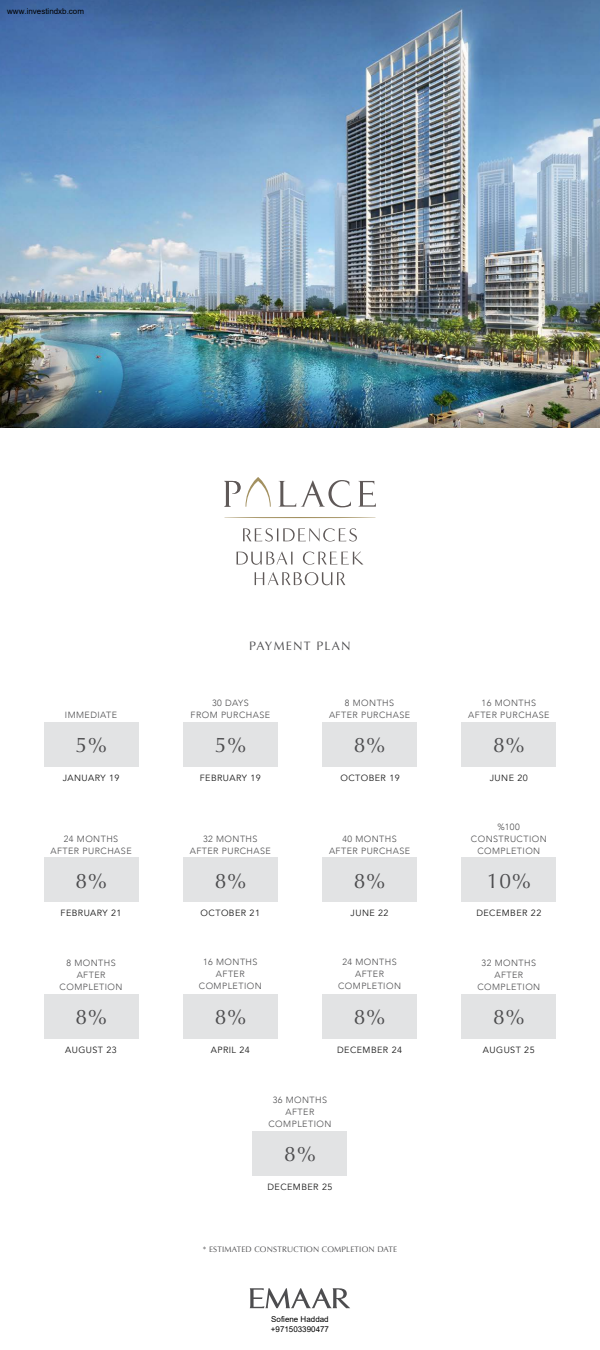
<style>
.page{position:relative;width:600px;height:1350px;background:#fff}
.page>*{position:absolute;margin:0;border:0;box-sizing:border-box;transform-origin:0 0}
.t1{font:21px "Optima";color:#4c4c4e}
.t2{font:12.2px "Optima";letter-spacing:.1em;color:#4c4c4e}
.t3{font:300 9px/12px "Avenir";letter-spacing:.05em;color:#4c4c4e;text-align:center}
.t4{font:9px "Avenir";letter-spacing:.05em;color:#1a1a1a}
.t5{font:8px/9.6px "Arial";color:#000}
.t6{font:8px "Optima";letter-spacing:.025em;color:#4c4c4e}
</style>
<div class="page">
<svg style="left:250px;top:1288px;width:100px;height:20px"></svg>
<img style="left:0;top:0;width:600px;height:428px">
<div style="left:253px;top:1131px;width:94px;height:45px;background:#e2e3e4"></div>
<div style="left:183px;top:722px;width:95px;height:45px;background:#e2e3e4"></div>
<div style="left:44px;top:722px;width:94px;height:45px;background:#e2e3e4"></div>
<div style="left:322px;top:722px;width:95px;height:45px;background:#e2e3e4"></div>
<div style="left:462px;top:722px;width:94px;height:45px;background:#e2e3e4"></div>
<div style="left:183px;top:994px;width:95px;height:45px;background:#e2e3e4"></div>
<div style="left:322px;top:994px;width:95px;height:45px;background:#e2e3e4"></div>
<div style="left:44px;top:994px;width:94px;height:45px;background:#e2e3e4"></div>
<div style="left:462px;top:994px;width:94px;height:45px;background:#e2e3e4"></div>
<div style="left:44px;top:858px;width:94px;height:44px;background:#e2e3e4"></div>
<div style="left:462px;top:858px;width:94px;height:44px;background:#e2e3e4"></div>
<div style="left:183px;top:858px;width:95px;height:44px;background:#e2e3e4"></div>
<div style="left:322px;top:858px;width:95px;height:44px;background:#e2e3e4"></div>
<svg style="left:225px;top:517px;width:150px;height:1px"></svg>
<svg style="left:358px;top:481px;width:18px;height:26px"></svg>
<svg style="left:224px;top:477px;width:47px;height:30px"></svg>
<svg style="left:279px;top:480px;width:72px;height:27px"></svg>
<svg style="left:243px;top:528px;width:114px;height:14px"></svg>
<svg style="left:237px;top:551px;width:56px;height:14px"></svg>
<svg style="left:303px;top:552px;width:60px;height:13px"></svg>
<svg style="left:255px;top:572px;width:90px;height:13px"></svg>
<p class="t5" style="left:7px;top:7px;width:78px">www.investindxb.com</p>
<p class="t3" style="left:65px;top:709px;width:54px">IMMEDIATE</p>
<h1 class="t1" style="left:75px;top:733px;width:33px">5%</h1>
<p class="t4" style="left:63px;top:773px;width:58px">JANUARY 19</p>
<p class="t3" style="left:51px;top:832px;width:83px">24 MONTHS<br>AFTER PURCHASE</p>
<h1 class="t1" style="left:75px;top:868px;width:33px">8%</h1>
<p class="t4" style="left:61px;top:908px;width:63px">FEBRUARY 21</p>
<p class="t3" style="left:60px;top:957px;width:64px">8 MONTHS<br>AFTER<br>COMPLETION</p>
<h1 class="t1" style="left:75px;top:1005px;width:33px">8%</h1>
<p class="t4" style="left:65px;top:1045px;width:53px">AUGUST 23</p>
<h2 class="t2" style="left:249px;top:639px;width:103px">PAYMENT PLAN</h2>
<p class="t3" style="left:191px;top:697px;width:81px">30 DAYS<br>FROM PURCHASE</p>
<h1 class="t1" style="left:215px;top:733px;width:33px">5%</h1>
<p class="t4" style="left:200px;top:773px;width:63px">FEBRUARY 19</p>
<p class="t3" style="left:190px;top:832px;width:83px">32 MONTHS<br>AFTER PURCHASE</p>
<h1 class="t1" style="left:215px;top:868px;width:33px">8%</h1>
<p class="t4" style="left:201px;top:908px;width:61px">OCTOBER 21</p>
<p class="t3" style="left:199px;top:956px;width:64px">16 MONTHS<br>AFTER<br>COMPLETION</p>
<h1 class="t1" style="left:215px;top:1005px;width:33px">8%</h1>
<p class="t4" style="left:211px;top:1045px;width:41px">APRIL 24</p>
<p class="t3" style="left:329px;top:697px;width:83px">8 MONTHS<br>AFTER PURCHASE</p>
<h1 class="t1" style="left:354px;top:733px;width:33px">8%</h1>
<p class="t4" style="left:340px;top:773px;width:61px">OCTOBER 19</p>
<p class="t3" style="left:329px;top:832px;width:83px">40 MONTHS<br>AFTER PURCHASE</p>
<h1 class="t1" style="left:354px;top:868px;width:33px">8%</h1>
<p class="t4" style="left:351px;top:908px;width:40px">JUNE 22</p>
<p class="t3" style="left:338px;top:956px;width:64px">24 MONTHS<br>AFTER<br>COMPLETION</p>
<h1 class="t1" style="left:354px;top:1005px;width:33px">8%</h1>
<p class="t4" style="left:337px;top:1045px;width:67px">DECEMBER 24</p>
<p class="t3" style="left:269px;top:1094px;width:64px">36 MONTHS<br>AFTER<br>COMPLETION</p>
<h1 class="t1" style="left:284px;top:1142px;width:33px">8%</h1>
<p class="t4" style="left:267px;top:1182px;width:67px">DECEMBER 25</p>
<p class="t6" style="left:203px;top:1245px;width:196px">* ESTIMATED CONSTRUCTION COMPLETION DATE</p>
<p class="t5" style="left:271px;top:1314px;width:60px">Sofiene Haddad +971503390477</p>
<p class="t3" style="left:468px;top:697px;width:83px">16 MONTHS<br>AFTER PURCHASE</p>
<h1 class="t1" style="left:493px;top:733px;width:33px">8%</h1>
<p class="t4" style="left:490px;top:773px;width:40px">JUNE 20</p>
<p class="t3" style="left:471px;top:820px;width:77px">%100<br>CONSTRUCTION<br>COMPLETION</p>
<h1 class="t1" style="left:487px;top:868px;width:46px">10%</h1>
<p class="t4" style="left:476px;top:908px;width:67px">DECEMBER 22</p>
<p class="t3" style="left:477px;top:957px;width:64px">32 MONTHS<br>AFTER<br>COMPLETION</p>
<h1 class="t1" style="left:493px;top:1005px;width:33px">8%</h1>
<p class="t4" style="left:483px;top:1045px;width:53px">AUGUST 25</p>
</div>
